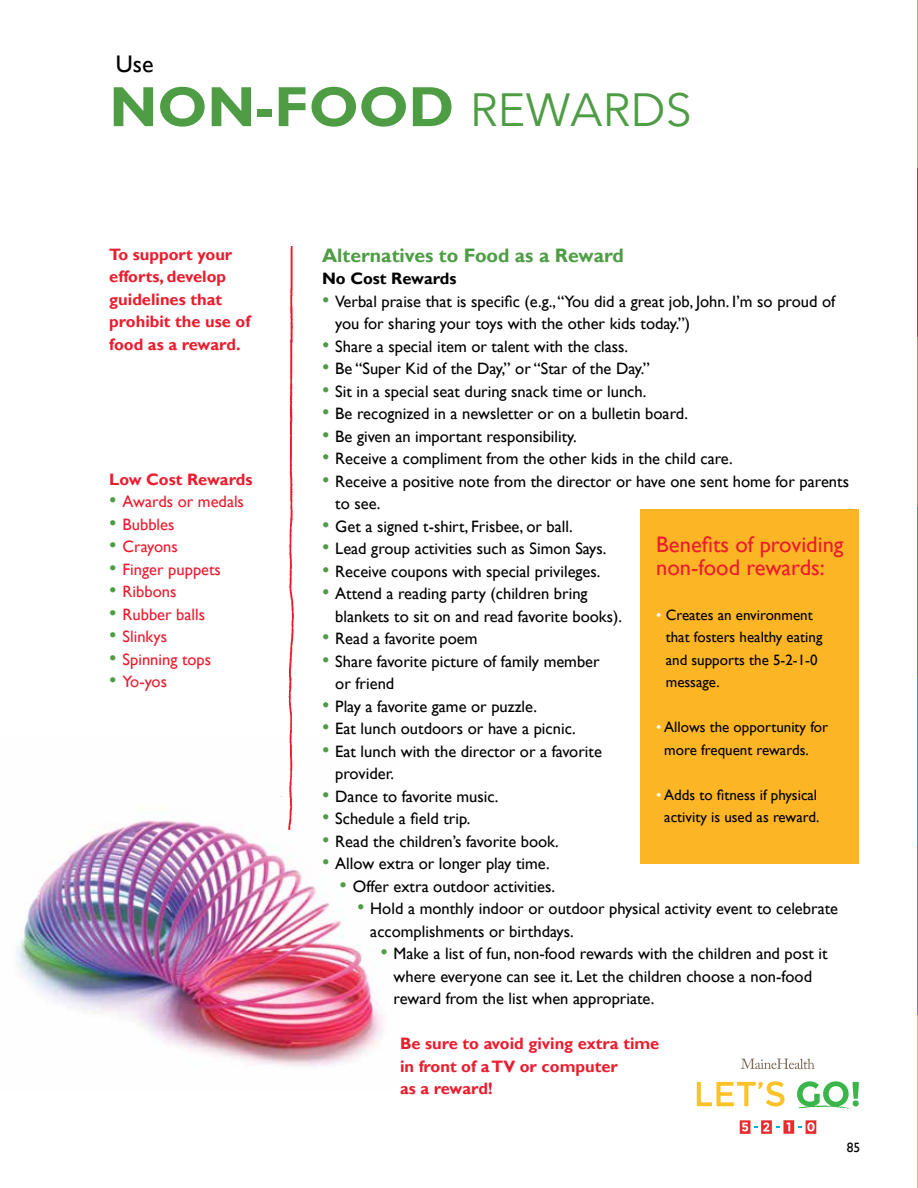
<style>
.page{position:relative;width:918px;height:1188px;background:#fff}
.page>*{position:absolute;margin:0;border:0;box-sizing:border-box;transform-origin:0 0}
.t1{font:700 57px "Gill Sans";color:#4e9d45}
.t2{font:24px "Gill Sans";color:#000}
.t3{font:22.5px/22.5px "Gill Sans";color:#eb1c2d}
.t4{font:700 19.5px "Gill Sans";color:#4e9d45}
.t5{font:16.5px/22.5px "Gill Sans";color:#000}
.t6{font:700 16.5px/22.5px "Gill Sans";color:#eb1c2d}
.t7{font:16.5px "Gill Sans";color:#eb1c2d}
.t8{font:700 16.5px "Gill Sans";color:#000}
.t9{font:15px/22.5px "Gill Sans";color:#000}
.t10{font:13.5px "Gill Sans";color:#000}
.s1{font-family:"Avenir Next";font-weight:400;font-size:46.5px}
.s2{font-size:21px;color:#4e9d45}
.s3{color:#fff}
</style>
<div class="page">
<hr style="left:917px;top:0;width:1px;height:168px;background:#9aca3c">
<hr style="left:917px;top:168px;width:1px;height:170px;background:#eb1c2d">
<hr style="left:917px;top:338px;width:1px;height:169px;background:#e07e26">
<hr style="left:917px;top:507px;width:1px;height:170px;background:#4e9d45">
<hr style="left:917px;top:677px;width:1px;height:169px;background:#00aeef">
<hr style="left:917px;top:846px;width:1px;height:170px;background:#956eb0">
<hr style="left:917px;top:1016px;width:1px;height:172px;background:#fcb525">
<img style="left:15px;top:817px;width:368px;height:250px">
<img style="left:266px;top:246px;width:58px;height:583px">
<div style="left:640px;top:510px;width:219px;height:354px;background:#fcb525"></div>
<svg style="left:741px;top:1058px;width:74px;height:11px"></svg>
<svg style="left:697px;top:1081px;width:88px;height:26px"></svg>
<svg style="left:797px;top:1081px;width:62px;height:29px"></svg>
<svg style="left:740px;top:1120px;width:76px;height:14px"></svg>
<h2 class="t2" style="left:116px;top:50px;width:39px">Use</h2>
<h1 class="t1" style="left:109px;top:73px;width:584px">NON-FOOD <span class="s1">REWARDS</span></h1>
<p class="t6" style="left:109px;top:243px;width:143px">To support your efforts, develop guidelines that prohibit the use of food as a reward.</p>
<p class="t6" style="left:109px;top:468px;width:145px">Low Cost Rewards</p>
<p class="t7" style="left:109px;top:492px;width:136px"><span class="s2">•</span> Awards or medals</p>
<p class="t7" style="left:109px;top:515px;width:67px"><span class="s2">•</span> Bubbles</p>
<p class="t7" style="left:109px;top:537px;width:70px"><span class="s2">•</span> Crayons</p>
<p class="t7" style="left:109px;top:560px;width:113px"><span class="s2">•</span> Finger puppets</p>
<p class="t7" style="left:109px;top:582px;width:69px"><span class="s2">•</span> Ribbons</p>
<p class="t7" style="left:109px;top:605px;width:97px"><span class="s2">•</span> Rubber balls</p>
<p class="t7" style="left:109px;top:627px;width:59px"><span class="s2">•</span> Slinkys</p>
<p class="t7" style="left:109px;top:650px;width:103px"><span class="s2">•</span> Spinning tops</p>
<p class="t7" style="left:109px;top:672px;width:59px"><span class="s2">•</span> Yo-yos</p>
<p class="t4" style="left:322px;top:244px;width:303px">Alternatives to Food as a Reward</p>
<p class="t8" style="left:322px;top:269px;width:136px">No Cost Rewards</p>
<p class="t5" style="left:335px;top:290px;width:502px;text-indent:-13px"><span class="s2">•</span> Verbal praise that is specific (e.g., “You did a great job, John. I’m so proud of you for sharing your toys with the other kids today.”)</p>
<p class="t5" style="left:322px;top:335px;width:308px"><span class="s2">•</span> Share a special item or talent with the class.</p>
<p class="t5" style="left:322px;top:358px;width:329px"><span class="s2">•</span> Be “Super Kid of the Day,” or “Star of the Day.”</p>
<p class="t5" style="left:322px;top:380px;width:326px"><span class="s2">•</span> Sit in a special seat during snack time or lunch.</p>
<p class="t5" style="left:322px;top:403px;width:367px"><span class="s2">•</span> Be recognized in a newsletter or on a bulletin board.</p>
<p class="t5" style="left:322px;top:425px;width:256px"><span class="s2">•</span> Be given an important responsibility.</p>
<p class="t5" style="left:322px;top:448px;width:412px"><span class="s2">•</span> Receive a compliment from the other kids in the child care.</p>
<p class="t5" style="left:335px;top:470px;width:515px;text-indent:-13px"><span class="s2">•</span> Receive a positive note from the director or have one sent home for parents to see.</p>
<p class="t5" style="left:322px;top:515px;width:252px"><span class="s2">•</span> Get a signed t-shirt, Frisbee, or ball.</p>
<p class="t5" style="left:322px;top:538px;width:286px"><span class="s2">•</span> Lead group activities such as Simon Says.</p>
<p class="t5" style="left:322px;top:560px;width:280px"><span class="s2">•</span> Receive coupons with special privileges.</p>
<p class="t5" style="left:335px;top:583px;width:288px;text-indent:-13px"><span class="s2">•</span> Attend a reading party (children bring blankets to sit on and read favorite books).</p>
<p class="t5" style="left:322px;top:628px;width:157px"><span class="s2">•</span> Read a favorite poem</p>
<p class="t5" style="left:335px;top:650px;width:266px;text-indent:-13px"><span class="s2">•</span> Share favorite picture of family member or friend</p>
<p class="t5" style="left:322px;top:695px;width:217px"><span class="s2">•</span> Play a favorite game or puzzle.</p>
<p class="t5" style="left:322px;top:718px;width:255px"><span class="s2">•</span> Eat lunch outdoors or have a picnic.</p>
<p class="t5" style="left:335px;top:740px;width:268px;text-indent:-13px"><span class="s2">•</span> Eat lunch with the director or a favorite provider.</p>
<p class="t5" style="left:322px;top:785px;width:178px"><span class="s2">•</span> Dance to favorite music.</p>
<p class="t5" style="left:322px;top:808px;width:150px"><span class="s2">•</span> Schedule a field trip.</p>
<p class="t5" style="left:322px;top:830px;width:238px"><span class="s2">•</span> Read the children’s favorite book.</p>
<p class="t5" style="left:322px;top:853px;width:229px"><span class="s2">•</span> Allow extra or longer play time.</p>
<p class="t5" style="left:340px;top:875px;width:217px"><span class="s2">•</span> Offer extra outdoor activities.</p>
<p class="t5" style="left:370px;top:898px;width:469px;text-indent:-13px"><span class="s2">•</span> Hold a monthly indoor or outdoor physical activity event to celebrate accomplishments or birthdays.</p>
<p class="t5" style="left:394px;top:943px;width:435px;text-indent:-13px"><span class="s2">•</span> Make a list of fun, non-food rewards with the children and post it where everyone can see it. Let the children choose a non-food reward from the list when appropriate.</p>
<p class="t6" style="left:400px;top:1033px;width:261px">Be sure to avoid giving extra time in front of a TV or computer<br>as a reward!</p>
<h3 class="t3" style="left:656px;top:534px;width:189px">Benefits of providing non-food rewards:</h3>
<p class="t9" style="left:666px;top:604px;width:158px;text-indent:-9px"><span class="s3">•</span> Creates an environment that fosters healthy eating and supports the 5-2-1-0 message.</p>
<p class="t9" style="left:664px;top:716px;width:165px;text-indent:-8px"><span class="s3">•</span> Allows the opportunity for more frequent rewards.</p>
<p class="t9" style="left:656px;top:784px;width:165px;text-align:center"><span class="s3">•</span> Adds to fitness if physical activity is used as reward.</p>
<p class="t10" style="left:847px;top:1140px;width:15px">85</p>
</div>
